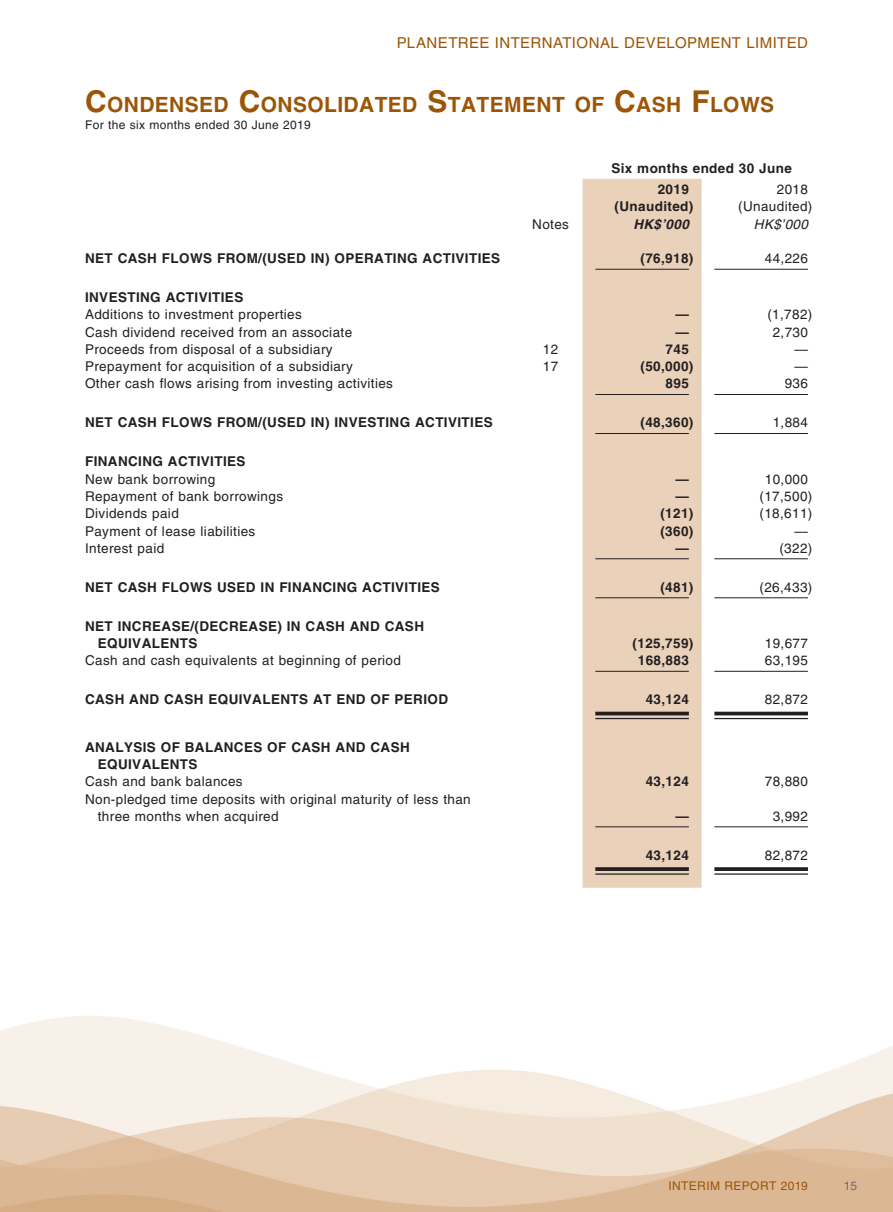
<style>
.page{position:relative;width:893px;height:1212px;background:#fff}
.page>*{position:absolute;margin:0;border:0;box-sizing:border-box;transform-origin:0 0}
.t1{font:700 21px "Helvetica";letter-spacing:.02em;color:#9c5506}
.t2{font:15px "Helvetica";letter-spacing:.03em;color:#9c5506}
.t3{font:13.5px/17.2px "Helvetica";letter-spacing:.03em;color:#231f20}
.t4{font:700 13.5px/17.2px "Helvetica";letter-spacing:.03em;color:#231f20}
.t5{font:italic 700 13.5px "Helvetica";color:#231f20}
.t6{font:italic 13.5px "Helvetica";color:#231f20}
.t7{font:12px "Helvetica";letter-spacing:.03em;color:#231f20}
.t8{font:12px "Helvetica";letter-spacing:.035em;color:#9c5506}
.t9{font:12px "Helvetica";color:#6c6d70}
.s1{font-size:30px}
</style>
<div class="page">
<div style="left:583px;top:179px;width:119px;height:709px;background:#e9d1ba"></div>
<hr style="left:595px;top:269px;width:94px;height:1px;background:#231f20">
<hr style="left:714px;top:269px;width:94px;height:1px;background:#231f20">
<hr style="left:595px;top:394px;width:94px;height:1px;background:#231f20">
<hr style="left:714px;top:394px;width:94px;height:1px;background:#231f20">
<hr style="left:595px;top:433px;width:94px;height:1px;background:#231f20">
<hr style="left:714px;top:433px;width:94px;height:1px;background:#231f20">
<hr style="left:595px;top:558px;width:94px;height:1px;background:#231f20">
<hr style="left:714px;top:558px;width:94px;height:1px;background:#231f20">
<hr style="left:595px;top:597px;width:94px;height:1px;background:#231f20">
<hr style="left:714px;top:597px;width:94px;height:1px;background:#231f20">
<hr style="left:595px;top:671px;width:94px;height:1px;background:#231f20">
<hr style="left:714px;top:671px;width:94px;height:1px;background:#231f20">
<hr style="left:595px;top:712px;width:94px;height:3px;background:#231f20">
<hr style="left:595px;top:718px;width:94px;height:1px;background:#231f20">
<hr style="left:714px;top:712px;width:94px;height:3px;background:#231f20">
<hr style="left:714px;top:718px;width:94px;height:1px;background:#231f20">
<hr style="left:595px;top:826px;width:94px;height:1px;background:#231f20">
<hr style="left:714px;top:826px;width:94px;height:1px;background:#231f20">
<svg style="left:595px;top:867px;width:94px;height:4px"></svg>
<hr style="left:595px;top:873px;width:94px;height:2px;background:#231f20">
<svg style="left:714px;top:867px;width:94px;height:4px"></svg>
<hr style="left:714px;top:873px;width:94px;height:2px;background:#231f20">
<p class="t2" style="left:397px;top:37px;width:413px">PLANETREE INTERNATIONAL DEVELOPMENT LIMITED</p>
<h1 class="t1" style="left:85px;top:97px;width:691px"><span class="s1">C</span>ONDENSED <span class="s1">C</span>ONSOLIDATED <span class="s1">S</span>TATEMENT OF <span class="s1">C</span>ASH <span class="s1">F</span>LOWS</h1>
<p class="t7" style="left:85px;top:121px;width:227px">For the six months ended 30 June 2019</p>
<p class="t4" style="left:658px;top:158px;width:136px;line-height:21.5px;text-indent:-46px">Six months ended 30 June<br>2019</p>
<p class="t3" style="left:777px;top:182px;width:33px">2018</p>
<p class="t4" style="left:615px;top:199px;width:80px">(Unaudited)</p>
<p class="t3" style="left:738px;top:199px;width:76px">(Unaudited)</p>
<p class="t3" style="left:532px;top:217px;width:38px">Notes</p>
<p class="t5" style="left:633px;top:219px;width:57px">HK$’000</p>
<p class="t6" style="left:754px;top:219px;width:56px">HK$’000</p>
<p class="t4" style="left:85px;top:251px;width:417px">NET CASH FLOWS FROM/(USED IN) OPERATING ACTIVITIES</p>
<p class="t4" style="left:640px;top:251px;width:54px">(76,918)</p>
<p class="t3" style="left:765px;top:251px;width:45px">44,226</p>
<p class="t4" style="left:85px;top:290px;width:160px">INVESTING ACTIVITIES</p>
<p class="t3" style="left:85px;top:307px;width:218px">Additions to investment properties</p>
<p class="t4" style="left:675px;top:307px;width:15px">—</p>
<p class="t3" style="left:767px;top:307px;width:47px">(1,782)</p>
<p class="t3" style="left:85px;top:325px;width:269px">Cash dividend received from an associate</p>
<p class="t4" style="left:675px;top:325px;width:15px">—</p>
<p class="t3" style="left:773px;top:325px;width:37px">2,730</p>
<p class="t3" style="left:85px;top:342px;width:249px">Proceeds from disposal of a subsidiary</p>
<p class="t3" style="left:543px;top:342px;width:17px">12</p>
<p class="t4" style="left:666px;top:342px;width:25px">745</p>
<p class="t3" style="left:794px;top:342px;width:15px">—</p>
<p class="t3" style="left:85px;top:359px;width:269px">Prepayment for acquisition of a subsidiary</p>
<p class="t3" style="left:543px;top:359px;width:17px">17</p>
<p class="t4" style="left:640px;top:359px;width:54px">(50,000)</p>
<p class="t3" style="left:794px;top:359px;width:15px">—</p>
<p class="t3" style="left:85px;top:376px;width:309px">Other cash flows arising from investing activities</p>
<p class="t4" style="left:666px;top:376px;width:25px">895</p>
<p class="t3" style="left:785px;top:376px;width:25px">936</p>
<p class="t4" style="left:85px;top:415px;width:409px">NET CASH FLOWS FROM/(USED IN) INVESTING ACTIVITIES</p>
<p class="t4" style="left:640px;top:415px;width:54px">(48,360)</p>
<p class="t3" style="left:773px;top:415px;width:37px">1,884</p>
<p class="t4" style="left:85px;top:454px;width:162px">FINANCING ACTIVITIES</p>
<p class="t3" style="left:85px;top:472px;width:132px">New bank borrowing</p>
<p class="t4" style="left:675px;top:472px;width:15px">—</p>
<p class="t3" style="left:765px;top:472px;width:45px">10,000</p>
<p class="t3" style="left:85px;top:489px;width:200px">Repayment of bank borrowings</p>
<p class="t4" style="left:675px;top:489px;width:15px">—</p>
<p class="t3" style="left:759px;top:489px;width:54px">(17,500)</p>
<p class="t3" style="left:85px;top:506px;width:95px">Dividends paid</p>
<p class="t4" style="left:660px;top:506px;width:35px">(121)</p>
<p class="t3" style="left:759px;top:506px;width:54px">(18,611)</p>
<p class="t3" style="left:85px;top:523px;width:172px">Payment of lease liabilities</p>
<p class="t4" style="left:660px;top:523px;width:35px">(360)</p>
<p class="t3" style="left:794px;top:523px;width:15px">—</p>
<p class="t3" style="left:85px;top:541px;width:81px">Interest paid</p>
<p class="t4" style="left:675px;top:541px;width:15px">—</p>
<p class="t3" style="left:779px;top:541px;width:35px">(322)</p>
<p class="t4" style="left:85px;top:580px;width:356px">NET CASH FLOWS USED IN FINANCING ACTIVITIES</p>
<p class="t4" style="left:660px;top:580px;width:35px">(481)</p>
<p class="t3" style="left:759px;top:580px;width:54px">(26,433)</p>
<p class="t4" style="left:98px;top:619px;width:328px;text-indent:-13px">NET INCREASE/(DECREASE) IN CASH AND CASH<br>EQUIVALENTS</p>
<p class="t4" style="left:633px;top:636px;width:62px">(125,759)</p>
<p class="t3" style="left:765px;top:636px;width:45px">19,677</p>
<p class="t3" style="left:85px;top:653px;width:317px">Cash and cash equivalents at beginning of period</p>
<p class="t4" style="left:638px;top:653px;width:53px">168,883</p>
<p class="t3" style="left:765px;top:653px;width:45px">63,195</p>
<p class="t4" style="left:85px;top:692px;width:365px">CASH AND CASH EQUIVALENTS AT END OF PERIOD</p>
<p class="t4" style="left:646px;top:692px;width:45px">43,124</p>
<p class="t3" style="left:765px;top:692px;width:45px">82,872</p>
<p class="t4" style="left:98px;top:740px;width:314px;text-indent:-13px">ANALYSIS OF BALANCES OF CASH AND CASH<br>EQUIVALENTS</p>
<p class="t3" style="left:85px;top:774px;width:159px">Cash and bank balances</p>
<p class="t4" style="left:646px;top:774px;width:45px">43,124</p>
<p class="t3" style="left:765px;top:774px;width:45px">78,880</p>
<p class="t3" style="left:98px;top:791px;width:374px;text-indent:-13px">Non-pledged time deposits with original maturity of less than three months when acquired</p>
<p class="t4" style="left:675px;top:809px;width:15px">—</p>
<p class="t3" style="left:773px;top:809px;width:37px">3,992</p>
<p class="t4" style="left:646px;top:848px;width:45px">43,124</p>
<p class="t3" style="left:765px;top:848px;width:45px">82,872</p>
<p class="t8" style="left:668px;top:1182px;width:141px">INTERIM REPORT 2019</p>
<p class="t9" style="left:844px;top:1182px;width:15px">15</p>
</div>
